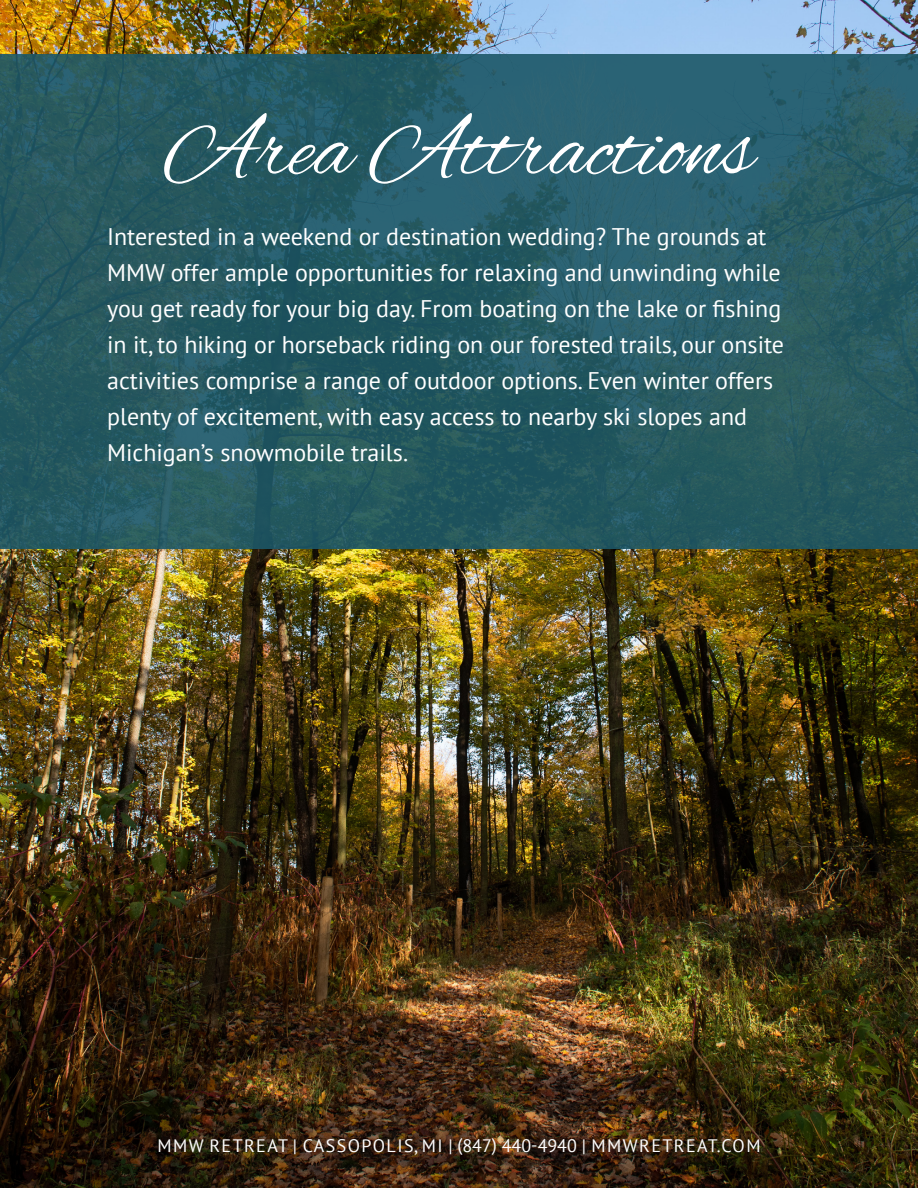
<style>
.page{position:relative;width:918px;height:1188px;background:#fff}
.page>*{position:absolute;margin:0;border:0;box-sizing:border-box;transform-origin:0 0}
.t1{font:90px "Alex Brush";color:#fff}
.Paragraph_Style_1{font:24px/36px "PT Sans";color:#fff}
.t2{font:18px "PT Sans";letter-spacing:.08em;color:#fff}
</style>
<div class="page">
<img style="left:0;top:0;width:918px;height:1188px">
<svg style="left:0;top:54px;width:918px;height:495px;background:#275a63"></svg>
<p class="t1" style="left:164px;top:99px;width:591px">Area Attractions</p>
<p class="Paragraph_Style_1" style="left:107px;top:218px;width:679px">Interested in a weekend or destination wedding? The grounds at MMW offer ample opportunities for relaxing and unwinding while you get ready for your big day. From boating on the lake or fishing in it, to hiking or horseback riding on our forested trails, our onsite activities comprise a range of outdoor options. Even winter offers plenty of excitement, with easy access to nearby ski slopes and Michigan’s snowmobile trails.</p>
<p class="t2" style="left:157px;top:1134px;width:605px">MMW RETREAT | CASSOPOLIS, MI | (847) 440-4940 | MMWRETREAT.COM</p>
</div>
